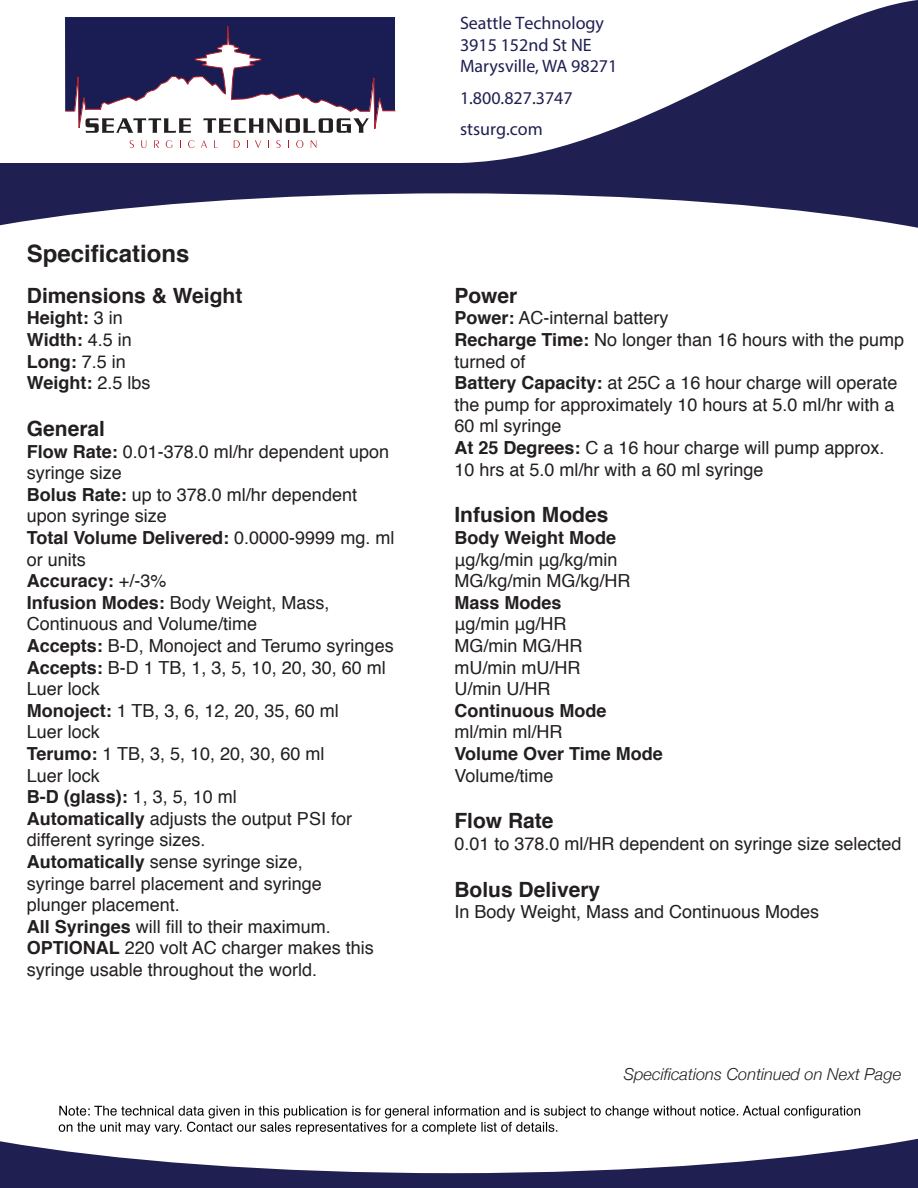
<style>
.page{position:relative;width:918px;height:1188px;background:#fff}
.page>*{position:absolute;margin:0;border:0;box-sizing:border-box;transform-origin:0 0}
.t1{font:700 24px "Helvetica";color:#231f20}
.t2{font:700 21px "Helvetica";color:#231f20}
.t3{font:18px/21.6px "Helvetica";color:#231f20}
.t4{font:700 18px/21.6px "Helvetica";color:#231f20}
.t5{font:18px/21.6px "Myriad Pro";color:#201f52}
.t6{font:italic 300 16.5px "Helvetica Neue";color:#231f20}
.s1{font-weight:400}
.s2{font-weight:700}
</style>
<div class="page">
<svg style="left:0;top:1139px;width:918px;height:49px;fill:#201f52"></svg>
<svg style="left:0;top:184px;width:918px;height:44px"></svg>
<svg style="left:461px;top:0;width:457px;height:163px"></svg>
<div style="left:0;top:163px;width:918px;height:21px;background:#201f52"></div>
<svg style="left:59px;top:1106px;width:801px;height:29px"></svg>
<svg style="left:65px;top:17px;width:331px;height:131px"></svg>
<h1 class="t1" style="left:27px;top:234px;width:164px">Specifications</h1>
<p class="t2" style="left:27px;top:278px;width:217px">Dimensions &amp; Weight</p>
<p class="t4" style="left:27px;top:307px;width:125px">Height: <span class="s1">3 in<br></span>Width: <span class="s1">4.5 in<br></span>Long: <span class="s1">7.5 in<br></span>Weight: <span class="s1">2.5 lbs</span></p>
<p class="t2" style="left:27px;top:412px;width:80px">General</p>
<p class="t3" style="left:27px;top:441px;width:369px"><span class="s2">Flow Rate:</span> 0.01-378.0 ml/hr dependent upon syringe size<br><span class="s2">Bolus Rate:</span> up to 378.0 ml/hr dependent upon syringe size<br><span class="s2">Total Volume Delivered:</span> 0.0000-9999 mg. ml or units<br><span class="s2">Accuracy:</span> +/-3%<br><span class="s2">Infusion Modes:</span> Body Weight, Mass,<br>Continuous and Volume/time<br><span class="s2">Accepts:</span> B-D, Monoject and Terumo syringes<br><span class="s2">Accepts:</span> B-D 1 TB, 1, 3, 5, 10, 20, 30, 60 ml<br>Luer lock<br><span class="s2">Monoject:</span> 1 TB, 3, 6, 12, 20, 35, 60 ml<br>Luer lock<br><span class="s2">Terumo:</span> 1 TB, 3, 5, 10, 20, 30, 60 ml<br>Luer lock<br><span class="s2">B-D (glass):</span> 1, 3, 5, 10 ml<br><span class="s2">Automatically</span> adjusts the output PSI for different syringe sizes.<br><span class="s2">Automatically</span> sense syringe size,<br>syringe barrel placement and syringe<br>plunger placement.<br><span class="s2">All Syringes</span> will fill to their maximum.<br><span class="s2">OPTIONAL</span> 220 volt AC charger makes this syringe usable throughout the world.</p>
<p class="t5" style="left:460px;top:12px;width:159px">Seattle Technology<br>3915 152nd St NE<br>Marysville, WA 98271</p>
<p class="t5" style="left:460px;top:82px;width:114px;line-height:31.5px">1.800.827.3747 stsurg.com</p>
<p class="t2" style="left:454px;top:278px;width:65px">Power</p>
<p class="t3" style="left:454px;top:308px;width:451px"><span class="s2">Power:</span> AC-internal battery<br><span class="s2">Recharge Time:</span> No longer than 16 hours with the pump turned of<br><span class="s2">Battery Capacity:</span> at 25C a 16 hour charge will operate the pump for approximately 10 hours at 5.0 ml/hr with a 60 ml syringe<br><span class="s2">At 25 Degrees:</span> C a 16 hour charge will pump approx.<br>10 hrs at 5.0 ml/hr with a 60 ml syringe</p>
<p class="t2" style="left:454px;top:498px;width:156px">Infusion Modes</p>
<p class="t4" style="left:454px;top:527px;width:163px">Body Weight Mode</p>
<p class="t3" style="left:454px;top:549px;width:178px">μg/kg/min μg/kg/min<br>MG/kg/min MG/kg/HR</p>
<p class="t4" style="left:454px;top:592px;width:109px">Mass Modes</p>
<p class="t3" style="left:454px;top:614px;width:129px">μg/min μg/HR<br>MG/min MG/HR mU/min mU/HR<br>U/min U/HR</p>
<p class="t4" style="left:454px;top:700px;width:153px">Continuous Mode</p>
<p class="t3" style="left:454px;top:722px;width:109px">ml/min ml/HR</p>
<p class="t4" style="left:454px;top:743px;width:210px">Volume Over Time Mode</p>
<p class="t3" style="left:454px;top:765px;width:101px">Volume/time</p>
<p class="t2" style="left:454px;top:804px;width:101px">Flow Rate</p>
<p class="t3" style="left:454px;top:833px;width:449px">0.01 to 378.0 ml/HR dependent on syringe size selected</p>
<p class="t2" style="left:454px;top:872px;width:147px">Bolus Delivery</p>
<p class="t3" style="left:454px;top:902px;width:366px">In Body Weight, Mass and Continuous Modes</p>
<p class="t6" style="left:624px;top:1062px;width:279px">Specifications Continued on Next Page</p>
</div>
